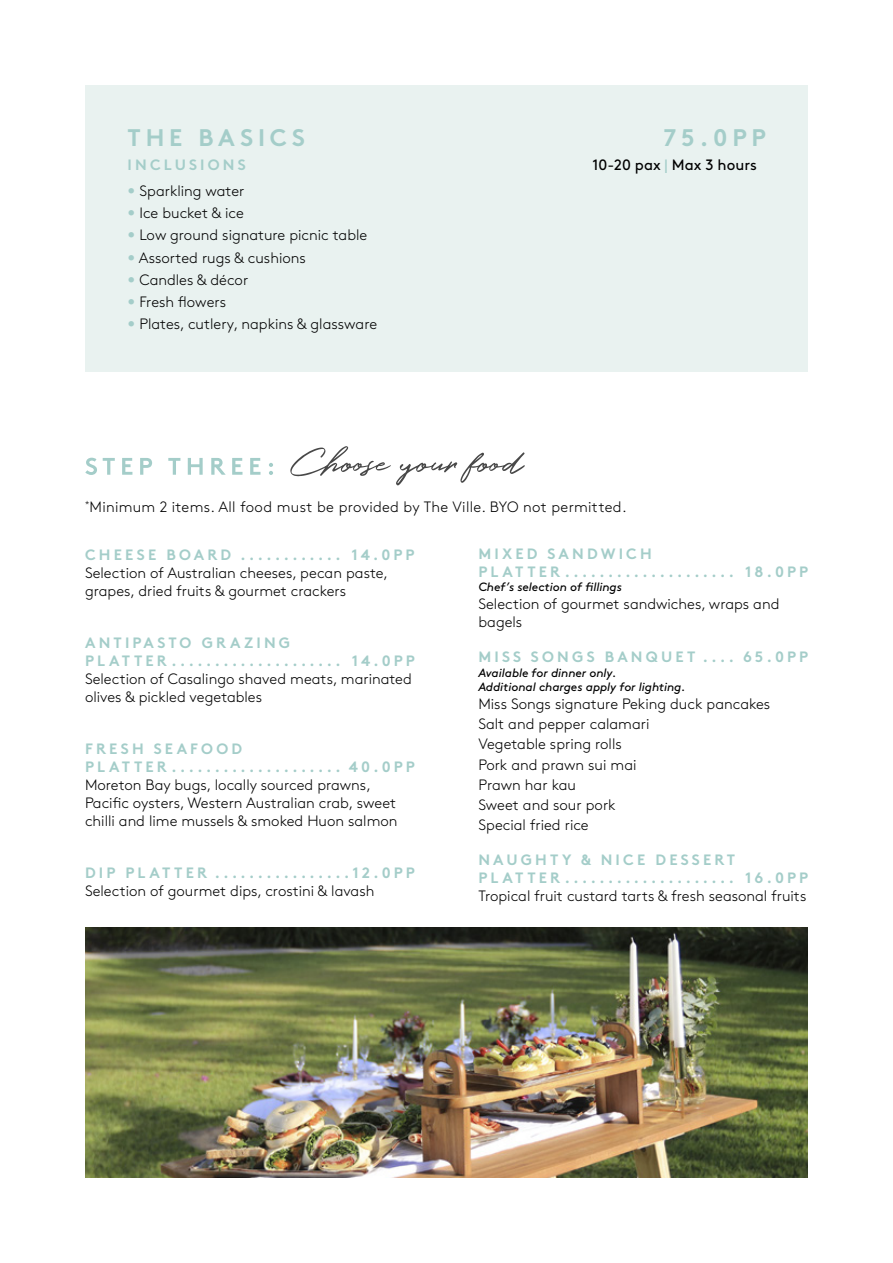
<style>
.page{position:relative;width:893px;height:1263px;background:#fff}
.page>*{position:absolute;margin:0;border:0;box-sizing:border-box;transform-origin:0 0}
.t1{font:700 24px "Brown Std";letter-spacing:.2em;color:#a4cdc9}
.t2{font:300 15px/20.1px "Brown Std";color:#000}
.t3{font:700 15px/18px "Brown Std";letter-spacing:.21em;color:#a4cdc9}
.t4{font:300 15px "Brown Std";letter-spacing:.02em;color:#000}
.t5{font:15px "Brown Std";color:#000}
.t6{font:italic 12px/14.4px "Brown Std";letter-spacing:-.005em;color:#000}
.s1{color:#a4cdc9}
</style>
<div class="page">
<svg style="left:290px;top:446px;width:235px;height:39px"></svg>
<svg style="left:85px;top:458px;width:188px;height:17px"></svg>
<div style="left:85px;top:85px;width:723px;height:287px;background:#e9f2f0"></div>
<img style="left:85px;top:927px;width:723px;height:251px">
<h1 class="t1" style="left:128px;top:123px;width:179px">THE BASICS</h1>
<h1 class="t1" style="left:664px;top:123px;width:104px">75.0PP</h1>
<p class="t3" style="left:128px;top:155px;width:120px">INCLUSIONS</p>
<p class="t5" style="left:592px;top:156px;width:166px">10-20 pax <span class="s1">|</span> Max 3 hours</p>
<p class="t2" style="left:128px;top:181px;width:118px"><span class="s1">•</span> Sparkling water</p>
<p class="t2" style="left:128px;top:203px;width:118px"><span class="s1">•</span> Ice bucket &amp; ice</p>
<p class="t2" style="left:128px;top:225px;width:241px"><span class="s1">•</span> Low ground signature picnic table</p>
<p class="t2" style="left:128px;top:248px;width:180px"><span class="s1">•</span> Assorted rugs &amp; cushions</p>
<p class="t2" style="left:128px;top:270px;width:122px"><span class="s1">•</span> Candles &amp; décor</p>
<p class="t2" style="left:128px;top:292px;width:100px"><span class="s1">•</span> Fresh flowers</p>
<p class="t2" style="left:128px;top:314px;width:251px"><span class="s1">•</span> Plates, cutlery, napkins &amp; glassware</p>
<p class="t4" style="left:85px;top:498px;width:543px"><sup>*</sup>Minimum 2 items. All food must be provided by The Ville. BYO not permitted.</p>
<p class="t3" style="left:85px;top:545px;width:331px">CHEESE BOARD ............ 14.0PP</p>
<p class="t2" style="left:85px;top:564px;width:305px;line-height:18px">Selection of Australian cheeses, pecan paste, grapes, dried fruits &amp; gourmet crackers</p>
<p class="t3" style="left:85px;top:634px;width:331px">ANTIPASTO GRAZING<br>PLATTER.................... 14.0PP</p>
<p class="t2" style="left:85px;top:670px;width:328px;line-height:18px">Selection of Casalingo shaved meats, marinated olives &amp; pickled vegetables</p>
<p class="t3" style="left:85px;top:740px;width:331px">FRESH SEAFOOD<br>PLATTER.................... 40.0PP</p>
<p class="t2" style="left:85px;top:776px;width:314px;line-height:18px">Moreton Bay bugs, locally sourced prawns,<br>Pacific oysters, Western Australian crab, sweet chilli and lime mussels &amp; smoked Huon salmon</p>
<p class="t3" style="left:85px;top:864px;width:331px">DIP PLATTER ................12.0PP</p>
<p class="t2" style="left:85px;top:881px;width:291px">Selection of gourmet dips, crostini &amp; lavash</p>
<p class="t3" style="left:478px;top:544px;width:331px">MIXED SANDWICH<br>PLATTER.................... 18.0PP</p>
<p class="t6" style="left:478px;top:580px;width:145px">Chef’s selection of fillings</p>
<p class="t2" style="left:478px;top:595px;width:302px;line-height:18px">Selection of gourmet sandwiches, wraps and bagels</p>
<p class="t3" style="left:478px;top:648px;width:331px">MISS SONGS BANQUET .... 65.0PP</p>
<p class="t6" style="left:478px;top:665px;width:209px">Available for dinner only.<br>Additional charges apply for lighting.</p>
<p class="t2" style="left:478px;top:694px;width:293px">Miss Songs signature Peking duck pancakes<br>Salt and pepper calamari<br>Vegetable spring rolls<br>Pork and prawn sui mai<br>Prawn har kau<br>Sweet and sour pork<br>Special fried rice</p>
<p class="t3" style="left:478px;top:850px;width:331px">NAUGHTY &amp; NICE DESSERT<br>PLATTER.................... 16.0PP</p>
<p class="t2" style="left:478px;top:886px;width:329px">Tropical fruit custard tarts &amp; fresh seasonal fruits</p>
</div>
